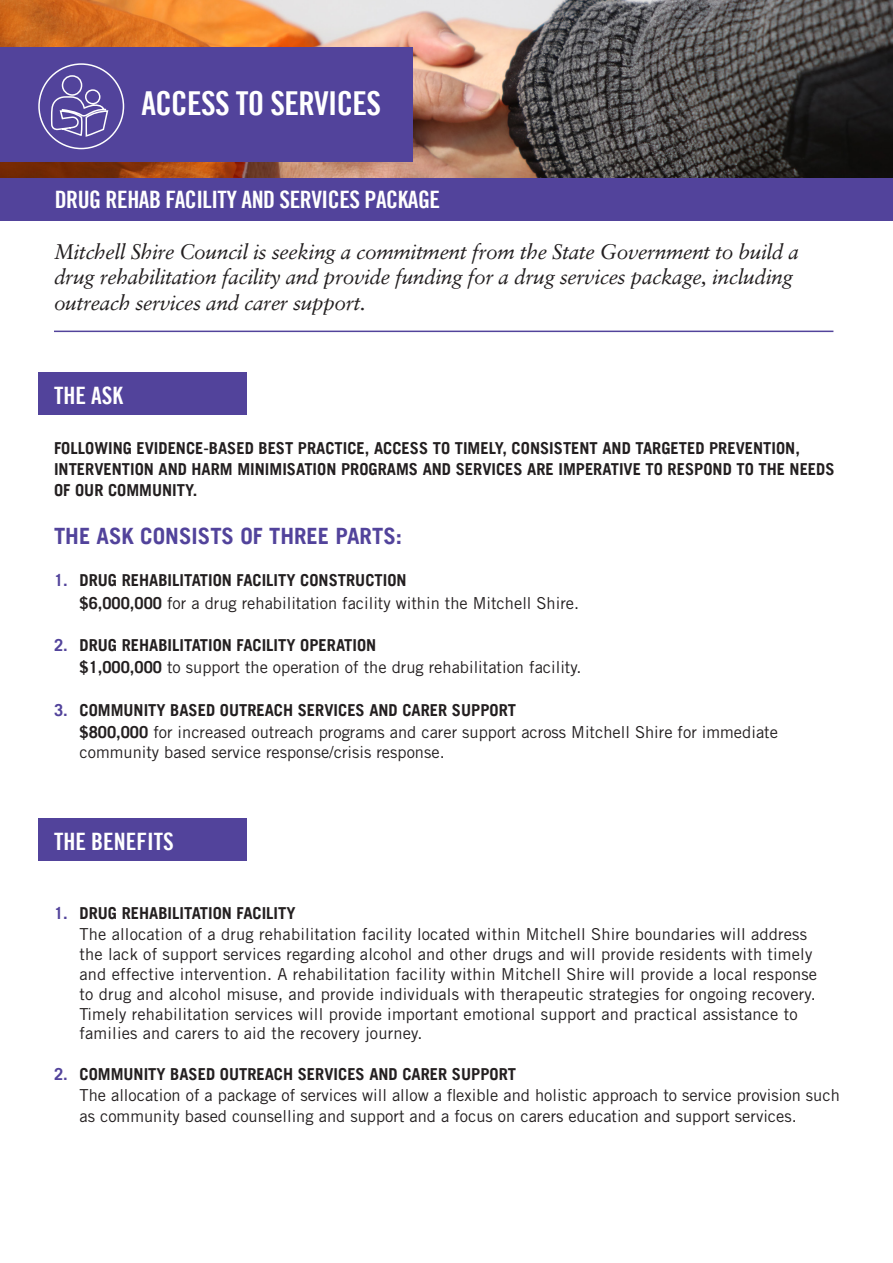
<style>
.page{position:relative;width:893px;height:1263px;background:#fff}
.page>*{position:absolute;margin:0;border:0;box-sizing:border-box;transform-origin:0 0}
.Heading_1_blue{font:33px "Trade Gothic Bold Cond Twenty";letter-spacing:-.02em;color:#fff}
.Heading_1_blue-2{font:24px "Trade Gothic Bold Cond Twenty";letter-spacing:-.02em;color:#fff}
.Heading_1_blue-3{font:24px "Trade Gothic Bold Cond Twenty";color:#fff}
.t1{font:700 22.5px "Trade Gothic LT";color:#52439b}
.t2{font:italic 21px/25.2px "Sabon LT";letter-spacing:-.02em;color:#231f20}
.t3{font:16.5px/19.8px "Trade Gothic LT Std";letter-spacing:.01em;color:#231f20}
.t4{font:700 16.5px/21px "Trade Gothic LT";color:#231f20}
.s1{color:#52439b}
.s2{font-family:"Trade Gothic LT";font-weight:700}
</style>
<div class="page">
<img style="left:0;top:0;width:893px;height:178px">
<div style="left:38px;top:373px;width:209px;height:42px;background:#52439b"></div>
<div style="left:38px;top:818px;width:209px;height:43px;background:#52439b"></div>
<div style="left:0;top:47px;width:412px;height:115px;background:#52439b"></div>
<div style="left:0;top:178px;width:893px;height:43px;background:#52439b"></div>
<hr style="left:54px;top:331px;width:779px;height:1px;background:#52439b">
<svg style="left:38px;top:63px;width:87px;height:87px"></svg>
<p class="Heading_1_blue" style="left:141px;top:83px;width:241px">ACCESS TO SERVICES</p>
<p class="Heading_1_blue-2" style="left:55px;top:185px;width:387px">DRUG REHAB FACILITY AND SERVICES PACKAGE</p>
<p class="t2" style="left:54px;top:239px;width:746px">Mitchell Shire Council is seeking a commitment from the State Government to build a drug rehabilitation facility and provide funding for a drug services package, including outreach services and carer support.</p>
<p class="Heading_1_blue-2" style="left:54px;top:381px;width:71px">THE ASK</p>
<p class="t4" style="left:54px;top:437px;width:782px">FOLLOWING EVIDENCE-BASED BEST PRACTICE, ACCESS TO TIMELY, CONSISTENT AND TARGETED PREVENTION,<br>INTERVENTION AND HARM MINIMISATION PROGRAMS AND SERVICES ARE IMPERATIVE TO RESPOND TO THE NEEDS<br>OF OUR COMMUNITY.</p>
<p class="t1" style="left:54px;top:522px;width:350px">THE ASK CONSISTS OF THREE PARTS:</p>
<p class="t4" style="left:54px;top:569px;width:354px"><span class="s1">1.</span> DRUG REHABILITATION FACILITY CONSTRUCTION</p>
<p class="t3" style="left:80px;top:593px;width:501px"><span class="s2">$6,000,000</span> for a drug rehabilitation facility within the Mitchell Shire.</p>
<p class="t4" style="left:54px;top:634px;width:324px"><span class="s1">2.</span> DRUG REHABILITATION FACILITY OPERATION</p>
<p class="t3" style="left:80px;top:657px;width:504px"><span class="s2">$1,000,000</span> to support the operation of the drug rehabilitation facility.</p>
<p class="t4" style="left:54px;top:699px;width:464px"><span class="s1">3.</span> COMMUNITY BASED OUTREACH SERVICES AND CARER SUPPORT</p>
<p class="t3" style="left:80px;top:722px;width:700px"><span class="s2">$800,000</span> for increased outreach programs and carer support across Mitchell Shire for immediate community based service response/crisis response.</p>
<p class="Heading_1_blue-3" style="left:54px;top:827px;width:121px">THE BENEFITS</p>
<p class="t4" style="left:54px;top:903px;width:243px"><span class="s1">1.</span> DRUG REHABILITATION FACILITY</p>
<p class="t3" style="left:80px;top:924px;width:739px">The allocation of a drug rehabilitation facility located within Mitchell Shire boundaries will address the lack of support services regarding alcohol and other drugs and will provide residents with timely and effective intervention. A rehabilitation facility within Mitchell Shire will provide a local response to drug and alcohol misuse, and provide individuals with therapeutic strategies for ongoing recovery.<br>Timely rehabilitation services will provide important emotional support and practical assistance to families and carers to aid the recovery journey.</p>
<p class="t4" style="left:54px;top:1063px;width:464px"><span class="s1">2.</span> COMMUNITY BASED OUTREACH SERVICES AND CARER SUPPORT</p>
<p class="t3" style="left:80px;top:1084px;width:762px;line-height:21px">The allocation of a package of services will allow a flexible and holistic approach to service provision such as community based counselling and support and a focus on carers education and support services.</p>
</div>
